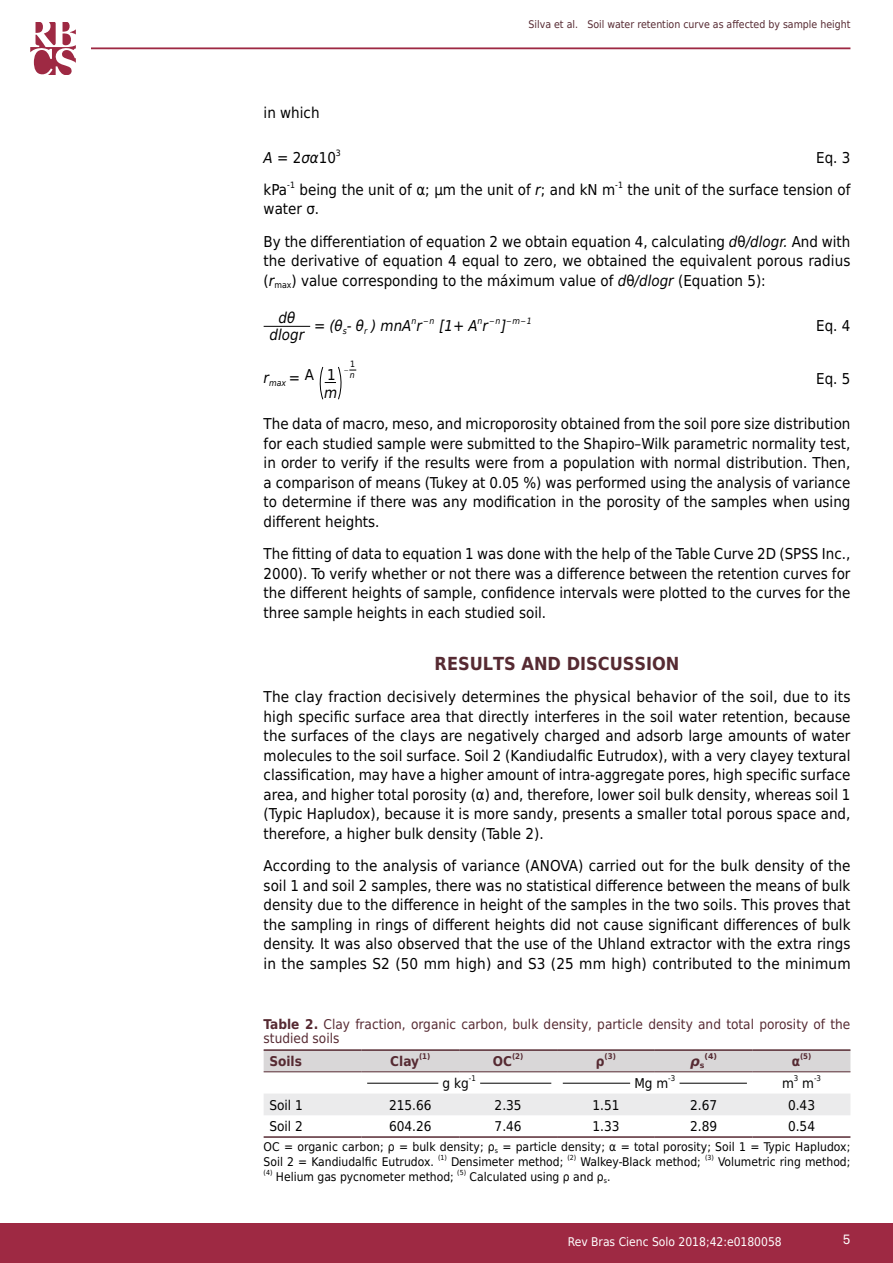
<style>
.page{position:relative;width:893px;height:1263px;background:#fff}
.page>*{position:absolute;margin:0;border:0;box-sizing:border-box;transform-origin:0 0}
.t1{font:700 18px "DejaVu Sans Condensed";color:#562a32}
.t2{font:15px/19.5px "DejaVu Sans Condensed";color:#000;text-align:justify}
.t3{font:italic 15px "DejaVu Sans Condensed";color:#000}
.t4{font:13.5px/14.2px "DejaVu Sans Condensed";color:#562a32}
.t5{font:13.5px "DejaVu Sans Condensed";color:#000}
.t6{font:700 13.5px "DejaVu Sans Condensed";color:#562a32}
.t7{font:italic 700 13.5px "DejaVu Sans";color:#562a32}
.t8{font:13.5px "Akkurat Pro";color:#fff}
.t9{font:12px/15px "DejaVu Sans Condensed";color:#000}
.t10{font:12px "DejaVu Sans Condensed";color:#fff}
.t11{font:10.5px "DejaVu Sans Condensed";color:#562a32}
.t12{font:italic 8.7px "DejaVu Sans Condensed";color:#000}
.t13{font:8.7px "DejaVu Sans Condensed";color:#000}
.t14{font:8.7px "Adobe Garamond Pro";color:#000}
.t15{font:700 7.8px "DejaVu Sans Condensed";color:#562a32}
.t16{font:7.8px "DejaVu Sans Condensed";color:#000}
.t17{font:700 7.8px "DejaVu Sans";color:#562a32}
.t18{font:6.9px "DejaVu Sans Condensed";color:#000}
.s1{font-style:normal}
.s2{font-style:italic}
.s3{font-weight:700}
</style>
<div class="page">
<div style="left:0;top:1223px;width:893px;height:40px;background:#9e2943"></div>
<hr style="left:91px;top:47px;width:759px;height:2px;background:#9e2943">
<svg style="left:30px;top:22px;width:46px;height:52px"></svg>
<hr style="left:264px;top:326px;width:46px;height:1px;background:#000">
<svg style="left:319px;top:366px;width:37px;height:34px"></svg>
<div style="left:264px;top:1051px;width:586px;height:20px;background:#d9d7d8"></div>
<div style="left:264px;top:1094px;width:586px;height:21px;background:#ebebec"></div>
<hr style="left:264px;top:1049px;width:97px;height:2px;background:#562a32">
<hr style="left:361px;top:1049px;width:98px;height:2px;background:#562a32">
<hr style="left:459px;top:1049px;width:98px;height:2px;background:#562a32">
<hr style="left:557px;top:1049px;width:98px;height:2px;background:#562a32">
<hr style="left:655px;top:1049px;width:98px;height:2px;background:#562a32">
<hr style="left:753px;top:1049px;width:97px;height:2px;background:#562a32">
<hr style="left:264px;top:1071px;width:97px;height:1px;background:#562a32">
<hr style="left:361px;top:1071px;width:98px;height:1px;background:#562a32">
<hr style="left:459px;top:1071px;width:98px;height:1px;background:#562a32">
<hr style="left:557px;top:1071px;width:98px;height:1px;background:#562a32">
<hr style="left:655px;top:1071px;width:98px;height:1px;background:#562a32">
<hr style="left:753px;top:1071px;width:97px;height:1px;background:#562a32">
<hr style="left:264px;top:1136px;width:97px;height:2px;background:#562a32">
<hr style="left:361px;top:1136px;width:98px;height:2px;background:#562a32">
<hr style="left:459px;top:1136px;width:98px;height:2px;background:#562a32">
<hr style="left:557px;top:1136px;width:98px;height:2px;background:#562a32">
<hr style="left:655px;top:1136px;width:98px;height:2px;background:#562a32">
<hr style="left:753px;top:1136px;width:97px;height:2px;background:#562a32">
<hr style="left:367px;top:1083px;width:184px;height:1px;background:#000">
<div style="left:438px;top:1075px;width:42px;height:15px;background:#fff"></div>
<hr style="left:563px;top:1083px;width:184px;height:1px;background:#000">
<div style="left:630px;top:1075px;width:50px;height:15px;background:#fff"></div>
<p class="t11" style="left:529px;top:16px;width:323px">Silva et al. Soil water retention curve as affected by sample height</p>
<p class="t2" style="left:264px;top:102px;width:57px">in which</p>
<p class="t3" style="left:264px;top:147px;width:74px">A = <span class="s1">2</span>σα<span class="s1">10</span></p>
<p class="t13" style="left:336px;top:145px;width:6px">3</p>
<p class="t2" style="left:816px;top:147px;width:36px">Eq. 3</p>
<p class="t2" style="left:264px;top:180px;width:25px">kPa</p>
<p class="t13" style="left:287px;top:178px;width:9px">-1</p>
<p class="t2" style="left:299px;top:180px;width:317px">being the unit of α; μm the unit of <span class="s2">r</span>; and kN m</p>
<p class="t13" style="left:615px;top:178px;width:9px">-1</p>
<p class="t2" style="left:627px;top:180px;width:224px">the unit of the surface tension of</p>
<p class="t2" style="left:264px;top:193px;width:588px;line-height:32.2px">water σ.<br>By the differentiation of equation 2 we obtain equation 4, calculating <span class="s2">d</span>θ<span class="s2">/dlogr.</span> And with</p>
<p class="t2" style="left:264px;top:251px;width:588px">the derivative of equation 4 equal to zero, we obtained the equivalent porous radius (<span class="s2">r</span><sub>max</sub>) value corresponding to the máximum value of <span class="s2">d</span>θ<span class="s2">/dlogr</span> (Equation 5):</p>
<p class="t3" style="left:314px;top:315px;width:110px">= (θ<sub>s</sub>- θ<sub>r</sub> ) mnA r</p>
<p class="t3" style="left:278px;top:307px;width:18px">dθ</p>
<p class="t12" style="left:507px;top:315px;width:27px">‒m‒1</p>
<p class="t3" style="left:270px;top:324px;width:36px">dlogr</p>
<p class="t12" style="left:411px;top:315px;width:6px">n</p>
<p class="t12" style="left:423px;top:315px;width:12px">‒n</p>
<p class="t3" style="left:439px;top:315px;width:50px">[1+ A r</p>
<p class="t12" style="left:478px;top:315px;width:6px">n</p>
<p class="t12" style="left:490px;top:315px;width:12px">‒n</p>
<p class="t3" style="left:501px;top:315px;width:7px">]</p>
<p class="t2" style="left:816px;top:315px;width:36px">Eq. 4</p>
<p class="t13" style="left:350px;top:357px;width:6px">1</p>
<p class="t12" style="left:350px;top:368px;width:6px">n</p>
<p class="t2" style="left:816px;top:369px;width:36px">Eq. 5</p>
<p class="t2" style="left:264px;top:414px;width:588px">The data of macro, meso, and microporosity obtained from the soil pore size distribution for each studied sample were submitted to the Shapiro–Wilk parametric normality test, in order to verify if the results were from a population with normal distribution. Then, a comparison of means (Tukey at 0.05 %) was performed using the analysis of variance to determine if there was any modification in the porosity of the samples when using different heights.</p>
<p class="t2" style="left:264px;top:544px;width:588px">The fitting of data to equation 1 was done with the help of the Table Curve 2D (SPSS Inc., 2000). To verify whether or not there was a difference between the retention curves for the different heights of sample, confidence intervals were plotted to the curves for the three sample heights in each studied soil.</p>
<p class="t1" style="left:435px;top:649px;width:246px">RESULTS AND DISCUSSION</p>
<p class="t2" style="left:264px;top:687px;width:588px">The clay fraction decisively determines the physical behavior of the soil, due to its high specific surface area that directly interferes in the soil water retention, because the surfaces of the clays are negatively charged and adsorb large amounts of water molecules to the soil surface. Soil 2 (Kandiudalfic Eutrudox), with a very clayey textural classification, may have a higher amount of intra-aggregate pores, high specific surface area, and higher total porosity (α) and, therefore, lower soil bulk density, whereas soil 1 (Typic Hapludox), because it is more sandy, presents a smaller total porous space and, therefore, a higher bulk density (Table 2).</p>
<p class="t2" style="left:264px;top:856px;width:588px">According to the analysis of variance (ANOVA) carried out for the bulk density of the soil 1 and soil 2 samples, there was no statistical difference between the means of bulk density due to the difference in height of the samples in the two soils. This proves that the sampling in rings of different heights did not cause significant differences of bulk density. It was also observed that the use of the Uhland extractor with the extra rings in the samples S2 (50 mm high) and S3 (25 mm high) contributed to the minimum</p>
<p class="t12" style="left:264px;top:376px;width:74px"><sup>r</sup>max <sup>=</sup> <sup>A</sup> <sup>1</sup></p>
<p class="t14" style="left:344px;top:365px;width:6px">‒</p>
<p class="t3" style="left:324px;top:382px;width:15px">m</p>
<p class="t4" style="left:264px;top:1017px;width:588px"><span class="s3">Table 2.</span> Clay fraction, organic carbon, bulk density, particle density and total porosity of the studied soils</p>
<p class="t6" style="left:269px;top:1050px;width:34px">Soils</p>
<p class="t6" style="left:390px;top:1050px;width:30px">Clay</p>
<p class="t15" style="left:419px;top:1050px;width:13px">(1)</p>
<p class="t6" style="left:493px;top:1050px;width:21px">OC</p>
<p class="t15" style="left:512px;top:1050px;width:13px">(2)</p>
<p class="t17" style="left:705px;top:1050px;width:14px">(4)</p>
<p class="t15" style="left:605px;top:1050px;width:13px">(3)</p>
<p class="t15" style="left:800px;top:1050px;width:13px">(5)</p>
<p class="t6" style="left:596px;top:1050px;width:10px">ρ</p>
<p class="t7" style="left:690px;top:1051px;width:16px">ρ<sub>s</sub></p>
<p class="t6" style="left:792px;top:1050px;width:10px">α</p>
<p class="t5" style="left:443px;top:1072px;width:28px">g kg</p>
<p class="t16" style="left:469px;top:1072px;width:9px">-1</p>
<p class="t5" style="left:634px;top:1072px;width:35px">Mg m</p>
<p class="t16" style="left:668px;top:1072px;width:9px">-3</p>
<p class="t16" style="left:794px;top:1072px;width:6px">3</p>
<p class="t16" style="left:814px;top:1072px;width:9px">-3</p>
<p class="t5" style="left:782px;top:1072px;width:13px">m</p>
<p class="t5" style="left:802px;top:1072px;width:13px">m</p>
<p class="t5" style="left:269px;top:1094px;width:35px">Soil 1</p>
<p class="t5" style="left:389px;top:1094px;width:44px">215.66</p>
<p class="t5" style="left:495px;top:1094px;width:29px">2.35</p>
<p class="t5" style="left:592px;top:1094px;width:29px">1.51</p>
<p class="t5" style="left:690px;top:1094px;width:29px">2.67</p>
<p class="t5" style="left:788px;top:1094px;width:29px">0.43</p>
<p class="t5" style="left:269px;top:1115px;width:35px">Soil 2</p>
<p class="t5" style="left:389px;top:1115px;width:44px">604.26</p>
<p class="t5" style="left:495px;top:1115px;width:29px">7.46</p>
<p class="t5" style="left:592px;top:1115px;width:29px">1.33</p>
<p class="t5" style="left:690px;top:1115px;width:29px">2.89</p>
<p class="t5" style="left:788px;top:1115px;width:29px">0.54</p>
<p class="t9" style="left:264px;top:1139px;width:588px">OC = organic carbon; ρ = bulk density; ρ<sub>s</sub> = particle density; α = total porosity; Soil 1 = Typic Hapludox;<br>Soil 2 = Kandiudalfic Eutrudox.</p>
<p class="t18" style="left:438px;top:1152px;width:10px">(1)</p>
<p class="t9" style="left:451px;top:1154px;width:114px">Densimeter method;</p>
<p class="t18" style="left:567px;top:1152px;width:10px">(2)</p>
<p class="t9" style="left:580px;top:1154px;width:122px">Walkey-Black method;</p>
<p class="t18" style="left:705px;top:1152px;width:10px">(3)</p>
<p class="t9" style="left:718px;top:1154px;width:134px">Volumetric ring method;</p>
<p class="t18" style="left:264px;top:1167px;width:10px">(4)</p>
<p class="t9" style="left:276px;top:1169px;width:179px">Helium gas pycnometer method;</p>
<p class="t18" style="left:457px;top:1167px;width:10px">(5)</p>
<p class="t9" style="left:470px;top:1169px;width:142px">Calculated using ρ and ρ<sub>s</sub>.</p>
<p class="t10" style="left:568px;top:1231px;width:215px">Rev Bras Cienc Solo 2018;42:e0180058</p>
<p class="t8" style="left:843px;top:1231px;width:9px">5</p>
</div>
